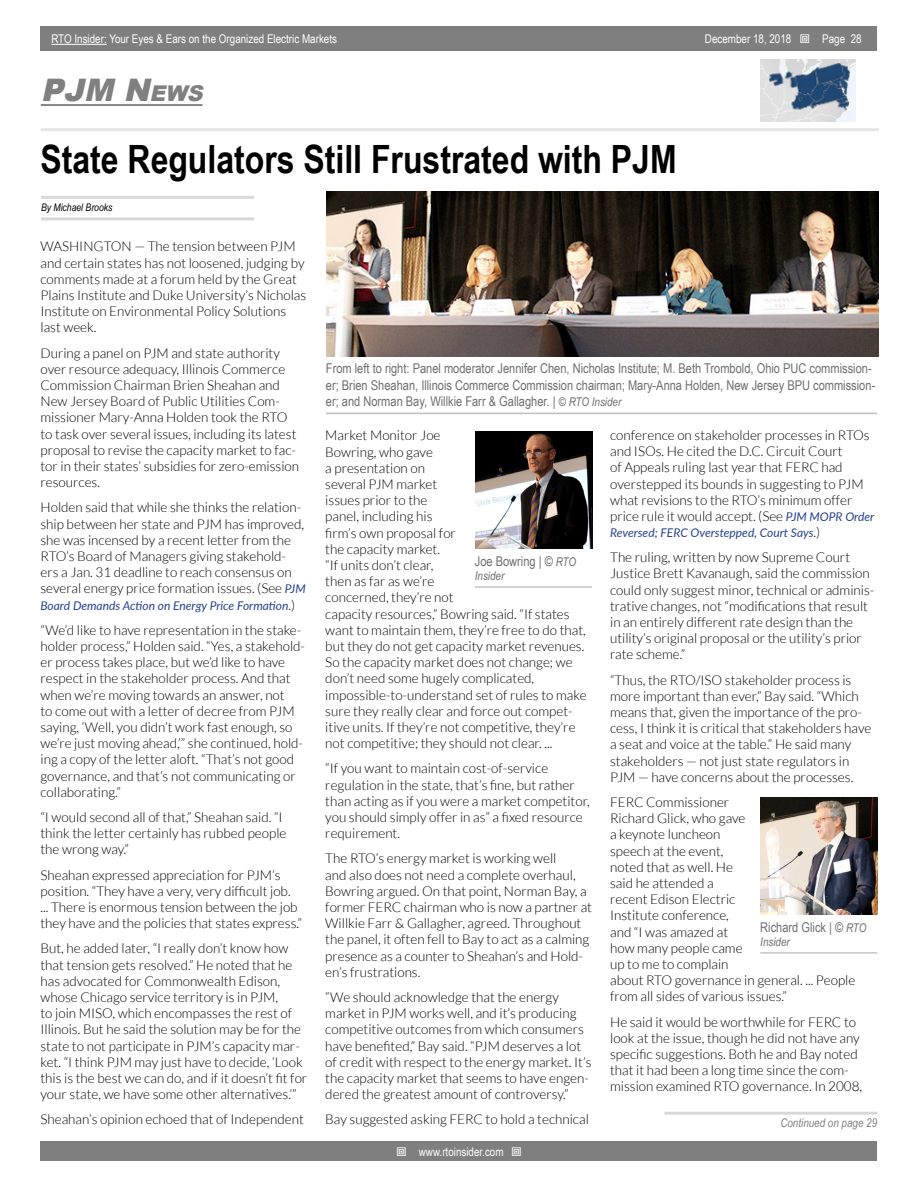
<style>
.page{position:relative;width:918px;height:1188px;background:#fff}
.page>*{position:absolute;margin:0;border:0;box-sizing:border-box;transform-origin:0 0}
.t1{font:700 39px "Arial Narrow";color:#000}
.t2{font:italic 900 31.05px "Arial";color:#808080}
.t3{font:300 13.5px/16.2px "Lato";color:#000}
.t4{font:13.5px/16.2px "Arial Narrow";color:#6d6e71}
.t5{font:12px "Arial Narrow";color:#fff}
.t6{font:italic 12px "Lato";color:#25408f}
.t7{font:italic 12px "Arial Narrow";color:#7f7f7f}
.t8{font:italic 12px "Arial Narrow";color:#6d6e71}
.t9{font:italic 10.5px "Arial Narrow";color:#000}
.s1{font-style:inherit}
.s2{font-size:21.75px}
.s3{font-weight:400;font-style:italic;font-size:12px;color:#25408f}
.s4{font-weight:300;font-style:normal;font-size:13.5px;color:#000}
.s5{font-style:italic;font-size:12px}
.s6{font-style:italic}
</style>
<div class="page">
<div style="left:41px;top:1142px;width:836px;height:19px;background:#7f7f7f"></div>
<div style="left:41px;top:27px;width:836px;height:24px;background:#7f7f7f"></div>
<hr style="left:51px;top:44px;width:56px;height:1px;background:#fff">
<hr style="left:41px;top:128px;width:838px;height:3px;background:#e6e6e6">
<hr style="left:41px;top:104px;width:161px;height:2px;background:#808080">
<img style="left:760px;top:59px;width:96px;height:63px">
<hr style="left:41px;top:196px;width:213px;height:3px;background:#d8d8d8">
<hr style="left:41px;top:217px;width:213px;height:3px;background:#d8d8d8">
<img style="left:327px;top:192px;width:552px;height:164px">
<hr style="left:326px;top:413px;width:551px;height:1px;background:#bfbfbf">
<img style="left:475px;top:431px;width:117px;height:117px">
<hr style="left:475px;top:586px;width:117px;height:2px;background:#bfbfbf">
<img style="left:761px;top:797px;width:116px;height:117px">
<hr style="left:760px;top:952px;width:117px;height:2px;background:#bfbfbf">
<hr style="left:664px;top:1112px;width:213px;height:3px;background:#d8d8d8">
<p class="t5" style="left:51px;top:30px;width:287px">RTO Insider: Your Eyes &amp; Ears on the Organized Electric Markets</p>
<p class="t5" style="left:705px;top:30px;width:88px">December 18, <span class="s1">2018</span></p>
<p class="t5" style="left:822px;top:30px;width:41px">Page 28</p>
<h2 class="t2" style="left:41px;top:68px;width:170px">PJM N<span class="s2">EWS</span></h2>
<h1 class="t1" style="left:40px;top:130px;width:638px">State Regulators Still Frustrated with PJM</h1>
<p class="t9" style="left:41px;top:200px;width:73px">By Michael Brooks</p>
<p class="t3" style="left:40px;top:238px;width:267px">WASHINGTON — The tension between PJM and certain states has not loosened, judging by comments made at a forum held by the Great Plains Institute and Duke University’s Nicholas Institute on Environmental Policy Solutions last week.</p>
<p class="t3" style="left:40px;top:345px;width:260px">During a panel on PJM and state authority over resource adequacy, Illinois Commerce Commission Chairman Brien Sheahan and New Jersey Board of Public Utilities Com&shy;missioner Mary-Anna Holden took the RTO to task over several issues, including its latest proposal to revise the capacity market to fac&shy;tor in their states’ subsidies for zero-emission resources.</p>
<p class="t3" style="left:40px;top:499px;width:267px">Holden said that while she thinks the relation&shy;ship between her state and PJM has improved, she was incensed by a recent letter from the RTO’s Board of Managers giving stakehold&shy;ers a Jan. 31 deadline to reach consensus on several energy price formation issues. (See <span class="s3">PJM</span></p>
<p class="t6" style="left:40px;top:597px;width:256px">Board Demands Action on Energy Price Formation<span class="s4">.)</span></p>
<p class="t3" style="left:41px;top:622px;width:266px">“We’d like to have representation in the stake&shy;holder process,” Holden said. “Yes, a stakehold&shy;er process takes place, but we’d like to have respect in the stakeholder process. And that when we’re moving towards an answer, not<br>to come out with a letter of decree from PJM saying, ‘Well, you didn’t work fast enough, so we’re just moving ahead,’” she continued, hold&shy;ing a copy of the letter aloft. “That’s not good governance, and that’s not communicating or collaborating.”</p>
<p class="t3" style="left:41px;top:809px;width:247px">“I would second all of that,” Sheahan said. “I think the letter certainly has rubbed people the wrong way.”</p>
<p class="t3" style="left:41px;top:867px;width:263px">Sheahan expressed appreciation for PJM’s position. “They have a very, very difficult job. ... There is enormous tension between the job they have and the policies that states express.”</p>
<p class="t3" style="left:41px;top:940px;width:268px">But, he added later, “I really don’t know how that tension gets resolved.” He noted that he has advocated for Commonwealth Edison, whose Chicago service territory is in PJM,<br>to join MISO, which encompasses the rest of Illinois. But he said the solution may be for the state to not participate in PJM’s capacity mar&shy;ket. “I think PJM may just have to decide, ‘Look this is the best we can do, and if it doesn’t fit for your state, we have some other alternatives.’”</p>
<p class="t3" style="left:41px;top:1111px;width:265px">Sheahan’s opinion echoed that of Independent</p>
<p class="t4" style="left:326px;top:360px;width:551px">From left to right: Panel moderator Jennifer Chen, Nicholas Institute; M. Beth Trombold, Ohio PUC commission&shy;er; Brien Sheahan, Illinois Commerce Commission chairman; Mary-Anna Holden, New Jersey BPU commission&shy;er; and Norman Bay, Willkie Farr &amp; Gallagher. | <span class="s5">© RTO Insider</span></p>
<p class="t3" style="left:325px;top:427px;width:263px">Market Monitor Joe<br>Bowring, who gave<br>a presentation on<br>several PJM market<br>issues prior to the<br>panel, including his<br>firm’s own proposal for<br>the capacity market.<br>“If units don’t clear,<br>then as far as we’re<br>concerned, they’re not<br>capacity resources,” Bowring said. “If states want to maintain them, they’re free to do that, but they do not get capacity market revenues.<br>So the capacity market does not change; we don’t need some hugely complicated, impossible-to-understand set of rules to make sure they really clear and force out compet&shy;itive units. If they’re not competitive, they’re not competitive; they should not clear. ...</p>
<p class="t3" style="left:325px;top:760px;width:266px">“If you want to maintain cost-of-service regulation in the state, that’s fine, but rather than acting as if you were a market competitor, you should simply offer in as” a fixed resource requirement.</p>
<p class="t3" style="left:325px;top:850px;width:268px">The RTO’s energy market is working well<br>and also does not need a complete overhaul, Bowring argued. On that point, Norman Bay, a former FERC chairman who is now a partner at Willkie Farr &amp; Gallagher, agreed. Throughout the panel, it often fell to Bay to act as a calming presence as a counter to Sheahan’s and Hold&shy;en’s frustrations.</p>
<p class="t3" style="left:325px;top:989px;width:268px">“We should acknowledge that the energy market in PJM works well, and it’s producing competitive outcomes from which consumers have benefited,” Bay said. “PJM deserves a lot of credit with respect to the energy market. It’s the capacity market that seems to have engen&shy;dered the greatest amount of controversy.”</p>
<p class="t3" style="left:325px;top:1111px;width:265px">Bay suggested asking FERC to hold a technical</p>
<p class="t4" style="left:475px;top:552px;width:103px">Joe Bowring | <span class="s6">©</span> <span class="s5">RTO</span></p>
<p class="t8" style="left:475px;top:568px;width:31px">Insider</p>
<p class="t5" style="left:419px;top:1143px;width:86px">www.rtoinsider.com</p>
<p class="t3" style="left:610px;top:427px;width:266px">conference on stakeholder processes in RTOs and ISOs. He cited the D.C. Circuit Court<br>of Appeals ruling last year that FERC had overstepped its bounds in suggesting to PJM what revisions to the RTO’s minimum offer price rule it would accept. (See <span class="s3">PJM MOPR Order</span></p>
<p class="t6" style="left:610px;top:524px;width:212px">Reversed; FERC Overstepped, Court Says<span class="s4">.)</span></p>
<p class="t3" style="left:610px;top:549px;width:266px">The ruling, written by now Supreme Court Justice Brett Kavanaugh, said the commission could only suggest minor, technical or adminis&shy;trative changes, not “modifications that result in an entirely different rate design than the utility’s original proposal or the utility’s prior rate scheme.”</p>
<p class="t3" style="left:610px;top:672px;width:263px">“Thus, the RTO/ISO stakeholder process is more important than ever,” Bay said. “Which means that, given the importance of the pro&shy;cess, I think it is critical that stakeholders have a seat and voice at the table.” He said many stakeholders — not just state regulators in PJM — have concerns about the processes.</p>
<p class="t3" style="left:610px;top:794px;width:247px">FERC Commissioner<br>Richard Glick, who gave<br>a keynote luncheon<br>speech at the event,<br>noted that as well. He<br>said he attended a<br>recent Edison Electric<br>Institute conference,<br>and “I was amazed at<br>how many people came<br>up to me to complain<br>about RTO governance in general. ... People from all sides of various issues.”</p>
<p class="t3" style="left:610px;top:1014px;width:254px">He said it would be worthwhile for FERC to look at the issue, though he did not have any specific suggestions. Both he and Bay noted that it had been a long time since the com&shy;mission examined RTO governance. In 2008,</p>
<p class="t4" style="left:760px;top:918px;width:108px">Richard Glick | <span class="s6">©</span> <span class="s5">RTO</span></p>
<p class="t8" style="left:760px;top:934px;width:31px">Insider</p>
<p class="t7" style="left:780px;top:1114px;width:98px">Continued on page 29</p>
</div>
